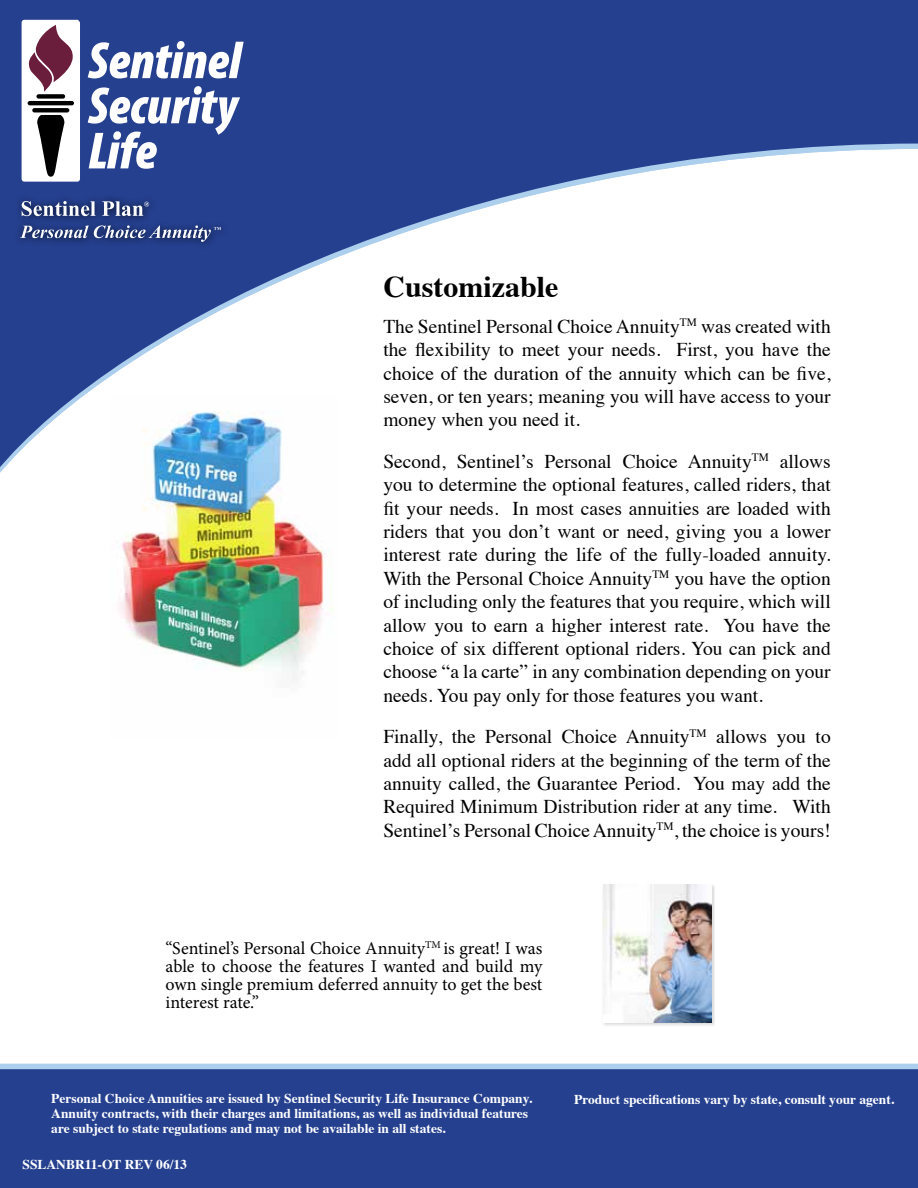
<style>
.page{position:relative;width:918px;height:1188px;background:#fff}
.page>*{position:absolute;margin:0;border:0;box-sizing:border-box;transform-origin:0 0}
.t1{font:700 30px "Times";color:#000}
.t2{font:19.5px/23.4px "Times";color:#000;text-align:justify}
.t3{font:18px/18px "Minion Pro";color:#000;text-align:justify}
.t4{font:700 13.5px/15px "Times";color:#fff}
</style>
<div class="page">
<img style="left:117px;top:493px;width:216px;height:187px">
<div style="left:0;top:1064px;width:918px;height:5px;background:#adcfee"></div>
<svg style="left:0;top:0;width:918px;height:488px"></svg>
<div style="left:0;top:1069px;width:918px;height:119px;background:#25408f"></div>
<div style="left:14px;top:219px;width:215px;height:32px;background:#243f8d"></div>
<svg style="left:20px;top:225px;width:226px;height:17px"></svg>
<div style="left:15px;top:194px;width:142px;height:31px;background:#000;opacity:.75"></div>
<svg style="left:22px;top:201px;width:152px;height:15px"></svg>
<div style="left:601px;top:883px;width:114px;height:144px;background:#000;opacity:.15"></div>
<img style="left:603px;top:885px;width:109px;height:138px">
<div style="left:22px;top:20px;width:58px;height:162px;background:#fff;border-radius:3px"></div>
<svg style="left:29px;top:25px;width:44px;height:74px"></svg>
<svg style="left:37px;top:115px;width:35px;height:68px"></svg>
<svg style="left:32px;top:108px;width:37px;height:4px"></svg>
<hr style="left:28px;top:101px;width:46px;height:4px;background:#000;border-radius:2px">
<div style="left:36px;top:94px;width:29px;height:5px;background:#000;border-radius:2px"></div>
<svg style="left:88px;top:41px;width:157px;height:134px"></svg>
<h1 class="t1" style="left:383px;top:258px;width:176px">Customizable</h1>
<p class="t2" style="left:383px;top:313px;width:449px">The Sentinel Personal Choice Annuity<sup>TM</sup> was created with the flexibility to meet your needs. First, you have the choice of the duration of the annuity which can be five, seven, or ten years; meaning you will have access to your money when you need it.</p>
<p class="t2" style="left:383px;top:448px;width:449px">Second, Sentinel’s Personal Choice Annuity<sup>TM</sup> allows you to determine the optional features, called riders, that fit your needs. In most cases annuities are loaded with riders that you don’t want or need, giving you a lower interest rate during the life of the fully-loaded annuity.<br>With the Personal Choice Annuity<sup>TM</sup> you have the option of including only the features that you require, which will allow you to earn a higher interest rate. You have the choice of six different optional riders. You can pick and choose “a la carte” in any combination depending on your needs. You pay only for those features you want.</p>
<p class="t2" style="left:383px;top:723px;width:449px">Finally, the Personal Choice Annuity<sup>TM</sup> allows you to add all optional riders at the beginning of the term of the annuity called, the Guarantee Period. You may add the Required Minimum Distribution rider at any time. With Sentinel’s Personal Choice Annuity<sup>TM</sup>, the choice is yours!</p>
<p class="t3" style="left:166px;top:940px;width:378px">“Sentinel’s Personal Choice Annuity<sup>TM</sup> is great! I was able to choose the features I wanted and build my own single premium deferred annuity to get the best interest rate.”</p>
<p class="t4" style="left:51px;top:1090px;width:482px">Personal Choice Annuities are issued by Sentinel Security Life Insurance Company.<br>Annuity contracts, with their charges and limitations, as well as individual features are subject to state regulations and may not be available in all states.</p>
<p class="t4" style="left:574px;top:1091px;width:322px">Product specifications vary by state, consult your agent.</p>
<p class="t4" style="left:22px;top:1156px;width:166px">SSLANBR11-OT REV 06/13</p>
<p class="t4" style="left:102px;top:1156px;width:84px">FL REV 05/13</p>
</div>
